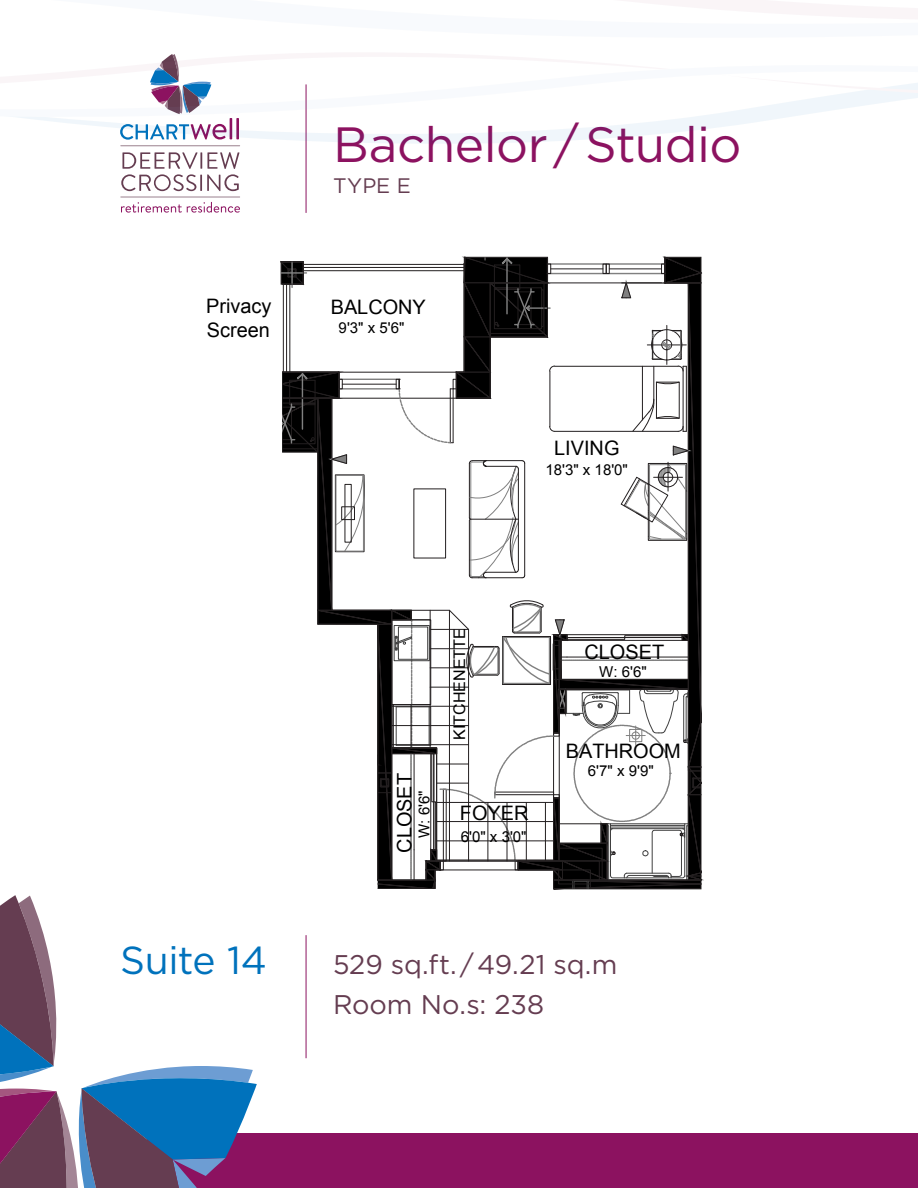
<style>
.page{position:relative;width:918px;height:1188px;background:#fff}
.page>*{position:absolute;margin:0;border:0;box-sizing:border-box;transform-origin:0 0}
.t1{font:49.5px "Gotham HTF";letter-spacing:-.01em;color:#8c1260}
.t2{font:39px "Gotham HTF";letter-spacing:-.01em;color:#0072bc}
.t3{font:27px/40.8px "Gotham HTF";color:#653d51}
.t4{font:21px "Gotham HTF";color:#653d51}
.t5{font:19.95px/24.2px "Arial";color:#000}
.t6{font:16.05px "Arial";color:#000}
.t7{font:15px "Arial";color:#000}
</style>
<div class="page">
<hr style="left:306px;top:935px;width:1px;height:123px;background:#8c1260">
<hr style="left:306px;top:84px;width:1px;height:129px;background:#8c1260">
<svg style="left:280px;top:257px;width:422px;height:633px"></svg>
<svg style="left:120px;top:146px;width:120px;height:45px"></svg>
<svg style="left:120px;top:197px;width:120px;height:16px"></svg>
<div style="left:147px;top:1134px;width:771px;height:54px;background:#8c1260"></div>
<svg style="left:120px;top:130px;width:572px;height:14px;fill:#f0f6fb"></svg>
<svg style="left:18px;top:65px;width:900px;height:65px"></svg>
<svg style="left:0;top:895px;width:257px;height:293px"></svg>
<h1 class="t1" style="left:333px;top:117px;width:410px">Bachelor / Studio</h1>
<p class="t4" style="left:333px;top:174px;width:79px">TYPE E</p>
<p class="t5" style="left:206px;top:294px;width:67px">Privacy<br>Screen</p>
<p class="t5" style="left:331px;top:295px;width:97px">BALCONY</p>
<p class="t7" style="left:339px;top:317px;width:67px">9'3" x 5'6"</p>
<p class="t5" style="left:554px;top:436px;width:67px">LIVING</p>
<p class="t7" style="left:545px;top:460px;width:84px">18'3" x 18'0"</p>
<p class="t5" style="left:393px;top:853px;width:81px;rotate:-90deg">CLOSET</p>
<p class="t7" style="left:414px;top:838px;width:49px;rotate:-90deg">W: 6'6"</p>
<p class="t6" style="left:449px;top:740px;width:113px;rotate:-90deg">KITCHENETTE</p>
<p class="t5" style="left:460px;top:801px;width:70px">FOYER</p>
<p class="t7" style="left:461px;top:827px;width:67px">6'0" x 3'0"</p>
<p class="t5" style="left:584px;top:640px;width:81px">CLOSET</p>
<p class="t7" style="left:599px;top:662px;width:49px">W: 6'6"</p>
<p class="t5" style="left:566px;top:739px;width:117px">BATHROOM</p>
<p class="t7" style="left:588px;top:761px;width:67px">6'7" x 9'9"</p>
<h2 class="t2" style="left:120px;top:938px;width:148px">Suite 14</h2>
<p class="t3" style="left:333px;top:943px;width:286px">529 sq.ft. / 49.21 sq.m<br>Room No.s: 238</p>
</div>
